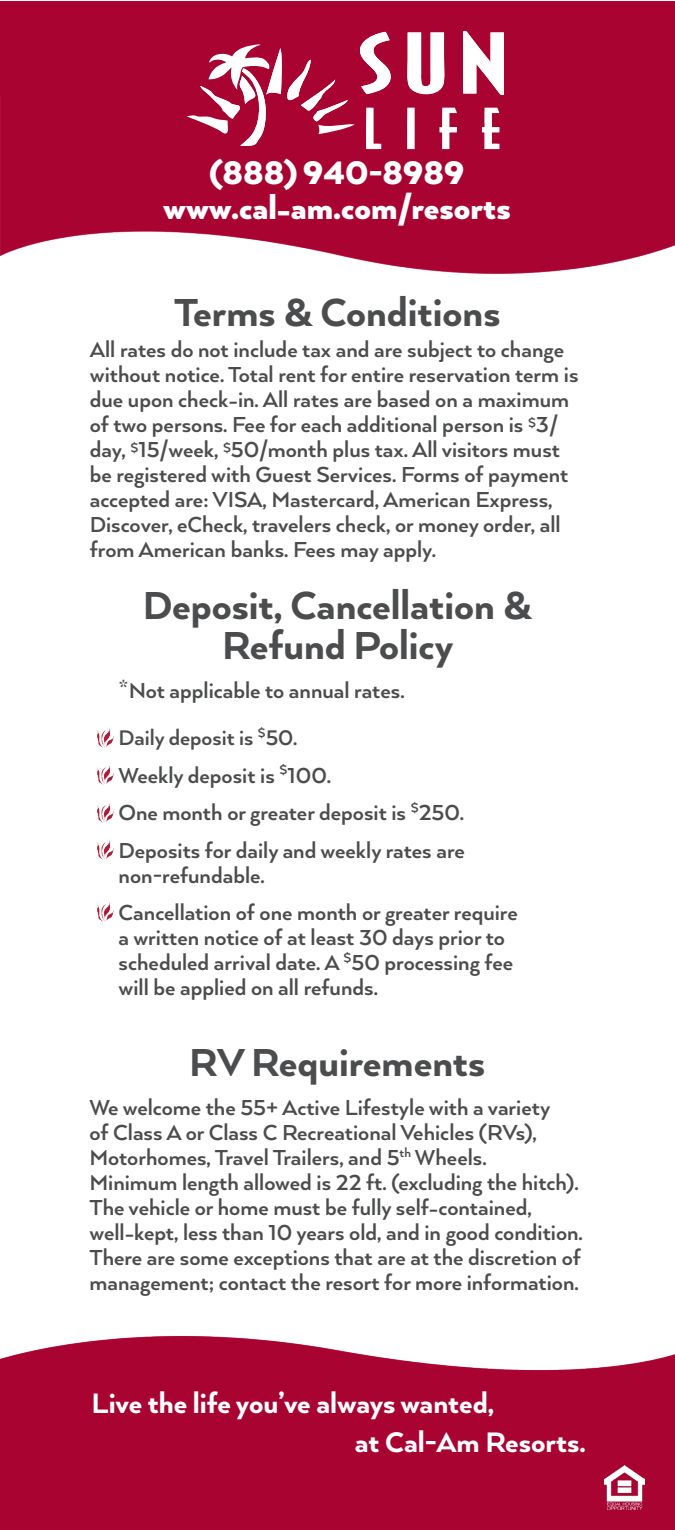
<style>
.page{position:relative;width:675px;height:1530px;background:#fff}
.page>*{position:absolute;margin:0;border:0;box-sizing:border-box;transform-origin:0 0}
.t1{font:800 45px "Arquitecta";color:#4b4c4d}
.t2{font:900 37.5px "Arquitecta";color:#fff}
.t3{font:800 32.5px "Arquitecta";color:#fff}
.t4{font:700 25px/25px "Arquitecta";color:#4b4c4d}
.t5{font:700 24.5px "Arquitecta";color:#4b4c4d}
</style>
<div class="page">
<img style="left:0;top:96px;width:675px;height:178px">
<img style="left:0;top:1336px;width:675px;height:101px">
<div style="left:0;top:1px;width:675px;height:95px;background:#a90332"></div>
<div style="left:0;top:1437px;width:675px;height:93px;background:#a90332"></div>
<img style="left:98px;top:766px;width:15px;height:18px">
<img style="left:98px;top:729px;width:15px;height:19px">
<img style="left:98px;top:804px;width:15px;height:18px">
<img style="left:604px;top:1466px;width:41px;height:43px">
<img style="left:98px;top:841px;width:15px;height:18px">
<img style="left:98px;top:903px;width:15px;height:18px">
<svg style="left:187px;top:30px;width:317px;height:119px"></svg>
<p class="t2" style="left:209px;top:149px;width:257px">(888) 940-8989</p>
<p class="t2" style="left:163px;top:184px;width:349px">www.cal-am.com/resorts</p>
<p class="t1" style="left:174px;top:284px;width:328px">Terms &amp; Conditions</p>
<p class="t4" style="left:90px;top:337px;width:490px">All rates do not include tax and are subject to change without notice. Total rent for entire reservation term is due upon check-in. All rates are based on a maximum of two persons. Fee for each additional person is <sup>$</sup>3/ day, <sup>$</sup>15/week, <sup>$</sup>50/month plus tax. All visitors must be registered with Guest Services. Forms of payment accepted are: VISA, Mastercard, American Express, Discover, eCheck, travelers check, or money order, all from American banks. Fees may apply.</p>
<p class="t1" style="left:143px;top:578px;width:391px">Deposit, Cancellation &amp;</p>
<p class="t1" style="left:222px;top:618px;width:233px">Refund Policy</p>
<p class="t4" style="left:119px;top:677px;width:288px">*Not applicable to annual rates.</p>
<p class="t5" style="left:119px;top:722px;width:180px">Daily deposit is <sup>$</sup>50.</p>
<p class="t4" style="left:119px;top:762px;width:214px">Weekly deposit is <sup>$</sup>100.</p>
<p class="t4" style="left:119px;top:799px;width:347px">One month or greater deposit is <sup>$</sup>250.</p>
<p class="t4" style="left:119px;top:837px;width:348px">Deposits for daily and weekly rates are non-refundable.</p>
<p class="t4" style="left:119px;top:899px;width:401px">Cancellation of one month or greater require a written notice of at least 30 days prior to scheduled arrival date. A <sup>$</sup>50 processing fee will be applied on all refunds.</p>
<p class="t1" style="left:189px;top:1034px;width:298px">RV Requirements</p>
<p class="t4" style="left:89px;top:1095px;width:462px">We welcome the 55+ Active Lifestyle with a variety</p>
<p class="t4" style="left:89px;top:1120px;width:449px">of Class A or Class C Recreational Vehicles (RVs),</p>
<p class="t4" style="left:89px;top:1145px;width:399px">Motorhomes, Travel Trailers, and 5<sup>th</sup> Wheels.</p>
<p class="t4" style="left:89px;top:1170px;width:495px">Minimum length allowed is 22 ft. (excluding the hitch).<br>The vehicle or home must be fully self-contained, well-kept, less than 10 years old, and in good condition.<br>There are some exceptions that are at the discretion of management; contact the resort for more information.</p>
<p class="t3" style="left:92px;top:1383px;width:404px">Live the life you’ve always wanted,</p>
<p class="t3" style="left:355px;top:1422px;width:232px">at Cal-Am Resorts.</p>
</div>
